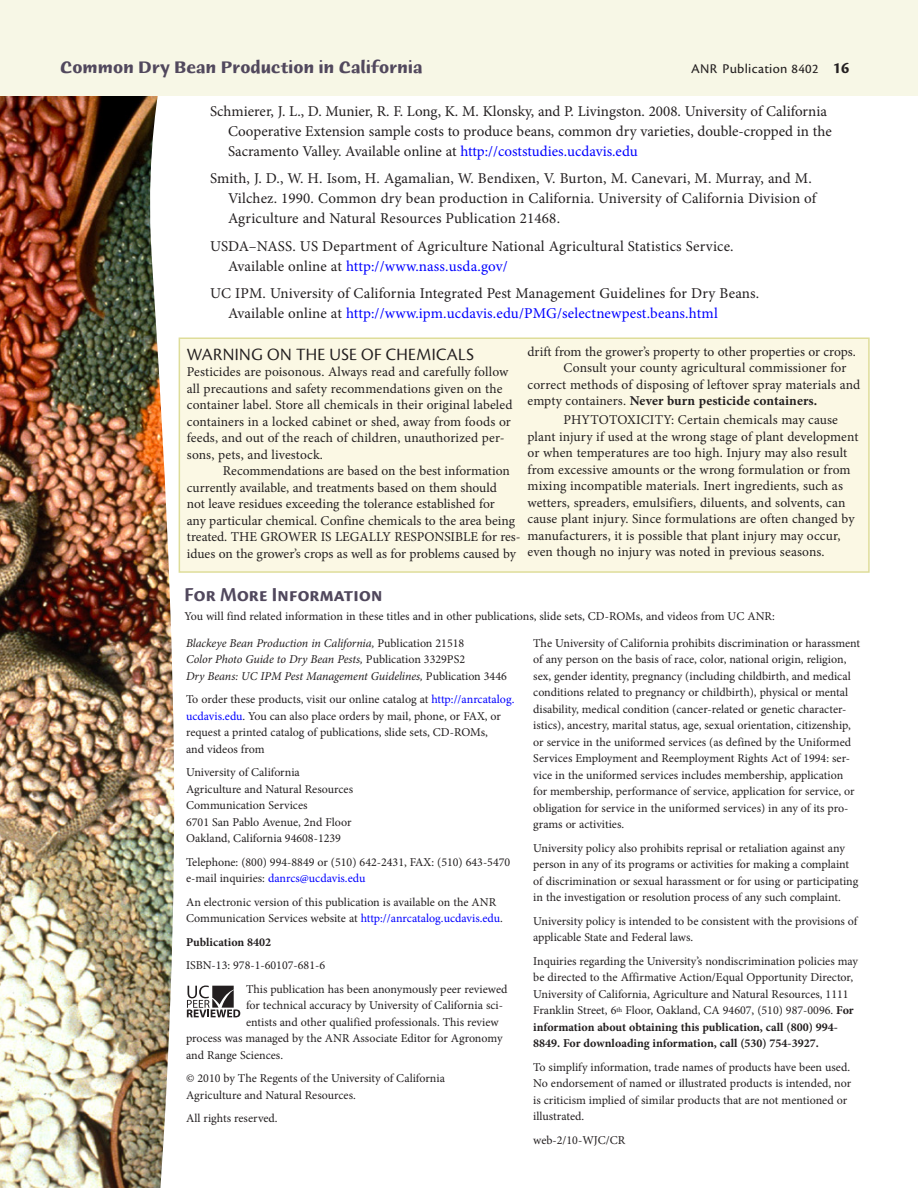
<style>
.page{position:relative;width:918px;height:1188px;background:#fff}
.page>*{position:absolute;margin:0;border:0;box-sizing:border-box;transform-origin:0 0}
.t1{font:20.7px "Cronos Pro Bold Disp";letter-spacing:.01em;color:#51485d}
.t2{font:700 18px "Humana Sans ITC";color:#51485d}
.t3{font:18px "Cronos Pro Disp";letter-spacing:.025em;color:#231f20}
.t4{font:15px/19.8px "Minion Pro";letter-spacing:.005em;color:#231f20}
.t5{font:13.8px "Cronos Pro Capt";letter-spacing:.02em;color:#231f20}
.t6{font:13.5px/16.5px "Minion Pro";letter-spacing:.005em;color:#231f20}
.t7{font:700 13.5px "Minion Pro";letter-spacing:.01em;color:#231f20}
.t8{font:12px/16.5px "Minion Pro";color:#231f20}
.t9{font:italic 12px/16.5px "Minion Pro";letter-spacing:-.005em;color:#231f20}
.t10{font:700 12px "Minion Pro";color:#231f20}
.s1{font-family:"Cronos Pro";font-weight:700;font-size:16.5px}
.s2{color:#00f}
.s3{font-weight:400}
.s4{font-style:italic}
.s5{font-style:normal}
.s6{font-weight:700}
</style>
<div class="page">
<img style="left:0;top:96px;width:175px;height:1092px">
<div style="left:0;top:0;width:918px;height:96px;background:#f7f7e6"></div>
<svg style="left:187px;top:986px;width:53px;height:31px"></svg>
<div style="left:179px;top:338px;width:690px;height:234px;background:#fbf8e4"></div>
<div style="left:179px;top:337px;width:691px;height:236px;border:2px solid #dedd9a"></div>
<h2 class="t2" style="left:60px;top:58px;width:364px">Common Dry Bean Production in California</h2>
<p class="t5" style="left:691px;top:61px;width:160px">ANR Publication 8402 <span class="s1">16</span></p>
<p class="t4" style="left:228px;top:101px;width:605px;text-indent:-18px">Schmierer, J. L., D. Munier, R. F. Long, K. M. Klonsky, and P. Livingston. 2008. University of California<br>Cooperative Extension sample costs to produce beans, common dry varieties, double-cropped in the<br>Sacramento Valley. Available online at <span class="s2">http://coststudies.ucdavis.edu</span></p>
<p class="t4" style="left:228px;top:169px;width:590px;text-indent:-18px">Smith, J. D., W. H. Isom, H. Agamalian, W. Bendixen, V. Burton, M. Canevari, M. Murray, and M.<br>Vilchez. 1990. Common dry bean production in California. University of California Division of<br>Agriculture and Natural Resources Publication 21468.</p>
<p class="t4" style="left:228px;top:236px;width:507px;text-indent:-18px">USDA–NASS. US Department of Agriculture National Agricultural Statistics Service.<br>Available online at <span class="s2">http://www.nass.usda.gov/</span></p>
<p class="t4" style="left:228px;top:283px;width:533px;text-indent:-18px">UC IPM. University of California Integrated Pest Management Guidelines for Dry Beans.<br>Available online at <span class="s2">http://www.ipm.ucdavis.edu/PMG/selectnewpest.beans.html</span></p>
<p class="t6" style="left:528px;top:343px;width:330px">drift from the grower’s property to other properties or crops.</p>
<p class="t6" style="left:564px;top:360px;width:284px">Consult your county agricultural commissioner for</p>
<p class="t6" style="left:528px;top:376px;width:334px">correct methods of disposing of leftover spray materials and</p>
<p class="t7" style="left:528px;top:391px;width:291px"><span class="s3">empty containers.</span> Never burn pesticide containers.</p>
<p class="t6" style="left:528px;top:412px;width:333px;text-indent:36px">PHYTOTOXICITY: Certain chemicals may cause plant injury if used at the wrong stage of plant development or when temperatures are too high. Injury may also result from excessive amounts or the wrong formulation or from mixing incompatible materials. Inert ingredients, such as wetters, spreaders, emulsifiers, diluents, and solvents, can cause plant injury. Since formulations are often changed by manufacturers, it is possible that plant injury may occur, even though no injury was noted in previous seasons.</p>
<h2 class="t3" style="left:187px;top:344px;width:288px">WARNING ON THE USE OF CHEMICALS</h2>
<p class="t6" style="left:187px;top:364px;width:327px">Pesticides are poisonous. Always read and carefully follow all precautions and safety recommendations given on the container label. Store all chemicals in their original labeled containers in a locked cabinet or shed, away from foods or feeds, and out of the reach of children, unauthorized per&shy;sons, pets, and livestock.</p>
<p class="t6" style="left:187px;top:463px;width:335px;text-indent:36px">Recommendations are based on the best information currently available, and treatments based on them should<br>not leave residues exceeding the tolerance established for<br>any particular chemical. Confine chemicals to the area being treated. THE GROWER IS LEGALLY RESPONSIBLE for res&shy;idues on the grower’s crops as well as for problems caused by</p>
<h1 class="t1" style="left:185px;top:583px;width:199px">For More Information</h1>
<p class="t8" style="left:185px;top:604px;width:592px;line-height:26.1px">You will find related information in these titles and in other publications, slide sets, CD-ROMs, and videos from UC ANR:<br><span class="s4">Blackeye Bean Production in California,</span> Publication 21518</p>
<p class="t9" style="left:186px;top:651px;width:322px">Color Photo Guide to Dry Bean Pests, <span class="s5">Publication 3329PS2<br></span>Dry Beans: UC IPM Pest Management Guidelines, <span class="s5">Publication 3446</span></p>
<p class="t8" style="left:186px;top:691px;width:330px">To order these products, visit our online catalog at <span class="s2">http://anrcatalog. ucdavis.edu</span>. You can also place orders by mail, phone, or FAX, or request a printed catalog of publications, slide sets, CD-ROMs,<br>and videos from</p>
<p class="t8" style="left:186px;top:764px;width:169px">University of California<br>Agriculture and Natural Resources<br>Communication Services<br>6701 San Pablo Avenue, 2nd Floor<br>Oakland, California 94608-1239</p>
<p class="t8" style="left:186px;top:854px;width:326px">Telephone: (800) 994-8849 or (510) 642-2431, FAX: (510) 643-5470 e-mail inquiries: <span class="s2">danrcs@ucdavis.edu</span></p>
<p class="t8" style="left:186px;top:894px;width:318px">An electronic version of this publication is available on the ANR<br>Communication Services website at <span class="s2">http://anrcatalog.ucdavis.edu</span>.</p>
<p class="t10" style="left:186px;top:933px;width:87px">Publication 8402</p>
<p class="t8" style="left:246px;top:954px;width:263px;line-height:23.5px;text-indent:-60px">ISBN-13: 978-1-60107-681-6<br>This publication has been anonymously peer reviewed</p>
<p class="t8" style="left:246px;top:997px;width:258px">for technical accuracy by University of California sci-</p>
<p class="t8" style="left:246px;top:1014px;width:254px">entists and other qualified professionals. This review</p>
<p class="t8" style="left:186px;top:1030px;width:318px">process was managed by the ANR Associate Editor for Agronomy</p>
<p class="t8" style="left:186px;top:1047px;width:99px">and Range Sciences.</p>
<p class="t8" style="left:186px;top:1070px;width:260px">© 2010 by The Regents of the University of California<br>Agriculture and Natural Resources.</p>
<p class="t8" style="left:186px;top:1110px;width:93px">All rights reserved.</p>
<p class="t8" style="left:533px;top:634px;width:329px">The University of California prohibits discrimination or harassment of any person on the basis of race, color, national origin, religion, sex, gender identity, pregnancy (including childbirth, and medical conditions related to pregnancy or childbirth), physical or mental disability, medical condition (cancer-related or genetic character&shy;istics), ancestry, marital status, age, sexual orientation, citizenship, or service in the uniformed services (as defined by the Uniformed Services Employment and Reemployment Rights Act of 1994: ser&shy;vice in the uniformed services includes membership, application<br>for membership, performance of service, application for service, or obligation for service in the uniformed services) in any of its pro&shy;grams or activities.</p>
<p class="t8" style="left:533px;top:840px;width:327px">University policy also prohibits reprisal or retaliation against any person in any of its programs or activities for making a complaint of discrimination or sexual harassment or for using or participating in the investigation or resolution process of any such complaint.</p>
<p class="t8" style="left:533px;top:913px;width:326px">University policy is intended to be consistent with the provisions of applicable State and Federal laws.</p>
<p class="t8" style="left:533px;top:953px;width:326px">Inquiries regarding the University’s nondiscrimination policies may be directed to the Affirmative Action/Equal Opportunity Director, University of California, Agriculture and Natural Resources, 1111<br>Franklin Street, 6<sup>th</sup> Floor, Oakland, CA 94607, (510) 987-0096. <span class="s6">For information about obtaining this publication, call (800) 994- 8849. For downloading information, call (530) 754-3927.</span></p>
<p class="t8" style="left:533px;top:1059px;width:319px">To simplify information, trade names of products have been used.<br>No endorsement of named or illustrated products is intended, nor is criticism implied of similar products that are not mentioned or illustrated.</p>
<p class="t8" style="left:533px;top:1132px;width:94px">web-2/10-WJC/CR</p>
</div>
